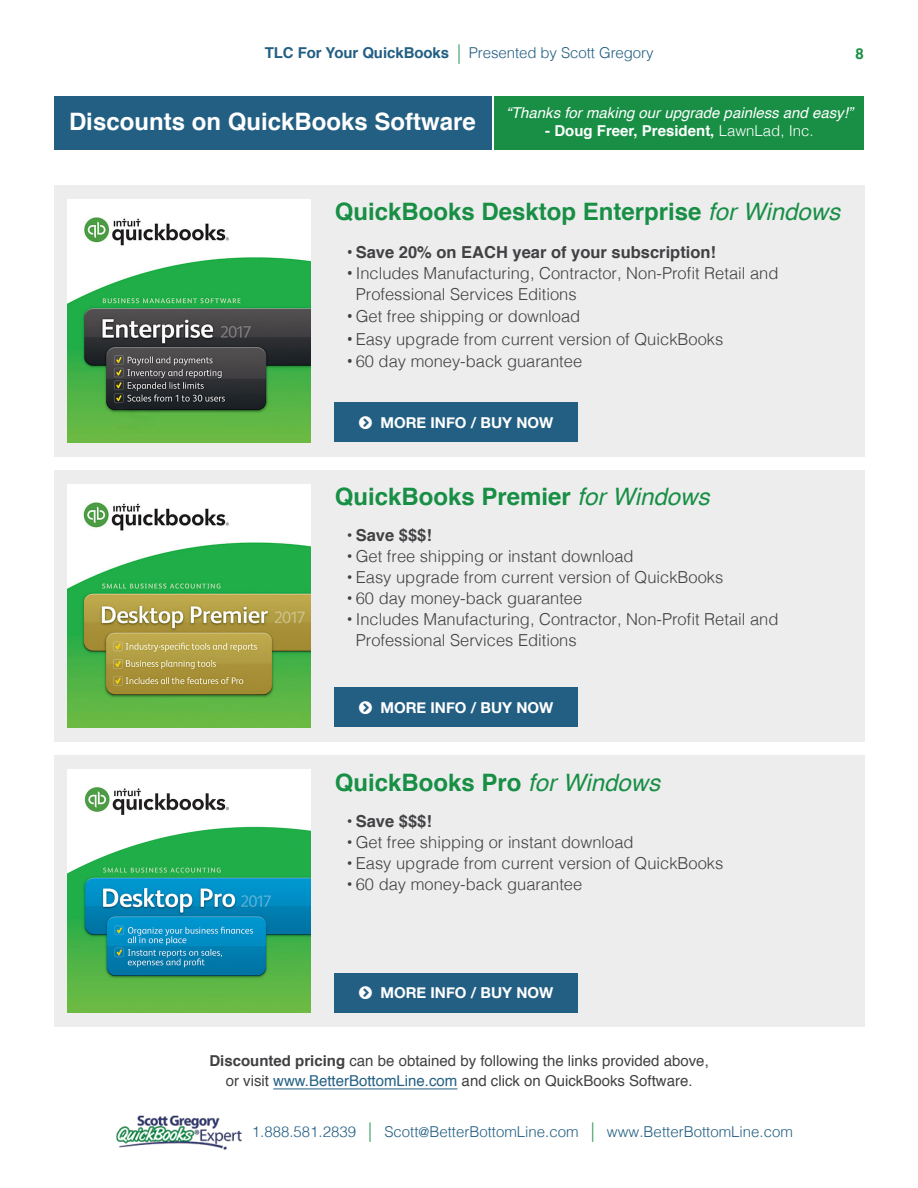
<style>
.page{position:relative;width:918px;height:1188px;background:#fff}
.page>*{position:absolute;margin:0;border:0;box-sizing:border-box;transform-origin:0 0}
.t1{font:700 24px "Helvetica";color:#188f45}
.t2{font:700 24px "Helvetica";color:#fff}
.t3{font:300 16.5px/21px "Helvetica";color:#414042}
.t4{font:700 16.5px "Helvetica";color:#414042}
.t5{font:15px/19.5px "Helvetica";color:#414042;text-align:center}
.t6{font:300 15px "Helvetica";color:#235f83}
.t7{font:700 15px "Helvetica Neue";color:#fff}
.t8{font:italic 15px "Helvetica";color:#fff}
.t9{font:700 15px "Helvetica";color:#fff}
.t10{font:700 15px "Helvetica";color:#188f45}
.s1{font-weight:700}
.s2{font-size:19.5px;color:#188f45}
.s3{font-weight:300}
.s4{font-weight:400;font-style:italic}
.s5{font-family:"Open Sans";font-weight:400}
.s6{color:#235f83}
.s7{font-size:13.5px}
</style>
<div class="page">
<img style="left:117px;top:1115px;width:124px;height:35px">
<div style="left:54px;top:96px;width:437px;height:54px;background:#235f83"></div>
<div style="left:495px;top:96px;width:369px;height:54px;background:#188f45"></div>
<div style="left:54px;top:185px;width:810px;height:271px;background:#ededee"></div>
<img style="left:68px;top:199px;width:243px;height:243px">
<div style="left:335px;top:402px;width:243px;height:40px;background:#235f83"></div>
<div style="left:54px;top:755px;width:810px;height:271px;background:#ededee"></div>
<div style="left:54px;top:470px;width:810px;height:271px;background:#ededee"></div>
<img style="left:68px;top:770px;width:243px;height:243px">
<img style="left:68px;top:484px;width:243px;height:243px">
<hr style="left:273px;top:1089px;width:185px;height:1px;background:#235f83">
<div style="left:335px;top:973px;width:243px;height:40px;background:#235f83"></div>
<div style="left:335px;top:687px;width:243px;height:40px;background:#235f83"></div>
<p class="t6" style="left:265px;top:40px;width:390px"><span class="s1">TLC For Your QuickBooks</span> <span class="s2">|</span> Presented by Scott Gregory</p>
<p class="t10" style="left:856px;top:42px;width:10px">8</p>
<h1 class="t2" style="left:69px;top:102px;width:408px">Discounts on QuickBooks Software</h1>
<p class="t8" style="left:506px;top:101px;width:348px">“Thanks for making our upgrade painless and easy!”</p>
<p class="t9" style="left:545px;top:119px;width:270px">- Doug Freer, President, <span class="s3">LawnLad, Inc.</span></p>
<h1 class="t1" style="left:335px;top:192px;width:507px">QuickBooks Desktop Enterprise <span class="s4">for Windows</span></h1>
<p class="t4" style="left:347px;top:239px;width:371px"><span class="s5">•</span> Save 20% on EACH year of your subscription!</p>
<p class="t3" style="left:356px;top:261px;width:424px;text-indent:-9px"><span class="s5">•</span> Includes Manufacturing, Contractor, Non-Profit Retail and<br>Professional Services Editions</p>
<p class="t3" style="left:347px;top:305px;width:235px"><span class="s5">•</span> Get free shipping or download</p>
<p class="t3" style="left:347px;top:327px;width:378px"><span class="s5">•</span> Easy upgrade from current version of QuickBooks</p>
<p class="t3" style="left:347px;top:350px;width:237px"><span class="s5">•</span> 60 day money-back guarantee</p>
<p class="t7" style="left:380px;top:411px;width:174px">MORE INFO / BUY NOW</p>
<h1 class="t1" style="left:335px;top:478px;width:376px">QuickBooks Premier <span class="s4">for Windows</span></h1>
<p class="t4" style="left:347px;top:522px;width:87px">• Save $$$!</p>
<p class="t3" style="left:347px;top:545px;width:288px"><span class="s1">•</span> Get free shipping or instant download</p>
<p class="t3" style="left:347px;top:566px;width:378px"><span class="s1">•</span> Easy upgrade from current version of QuickBooks</p>
<p class="t3" style="left:347px;top:587px;width:237px"><span class="s1">•</span> 60 day money-back guarantee</p>
<p class="t3" style="left:356px;top:608px;width:424px;text-indent:-9px"><span class="s1">•</span> Includes Manufacturing, Contractor, Non-Profit Retail and<br>Professional Services Editions</p>
<p class="t7" style="left:380px;top:696px;width:174px">MORE INFO / BUY NOW</p>
<h1 class="t1" style="left:335px;top:763px;width:327px">QuickBooks Pro <span class="s4">for Windows</span></h1>
<p class="t4" style="left:347px;top:807px;width:87px">• Save $$$!</p>
<p class="t3" style="left:347px;top:830px;width:288px"><span class="s1">•</span> Get free shipping or instant download</p>
<p class="t3" style="left:347px;top:851px;width:378px"><span class="s1">•</span> Easy upgrade from current version of QuickBooks</p>
<p class="t3" style="left:347px;top:872px;width:237px"><span class="s1">•</span> 60 day money-back guarantee</p>
<p class="t7" style="left:380px;top:981px;width:174px">MORE INFO / BUY NOW</p>
<p class="t5" style="left:209px;top:1052px;width:501px"><span class="s1">Discounted pricing</span> can be obtained by following the links provided above, or visit <span class="s6">www.BetterBottomLine.com</span> and click on QuickBooks Software.</p>
<p class="t6" style="left:252px;top:1119px;width:543px">1.888.581.2839 <span class="s2">|</span> Scott<span class="s7">@</span>BetterBottomLine.com <span class="s2">|</span> www.BetterBottomLine.com</p>
</div>
